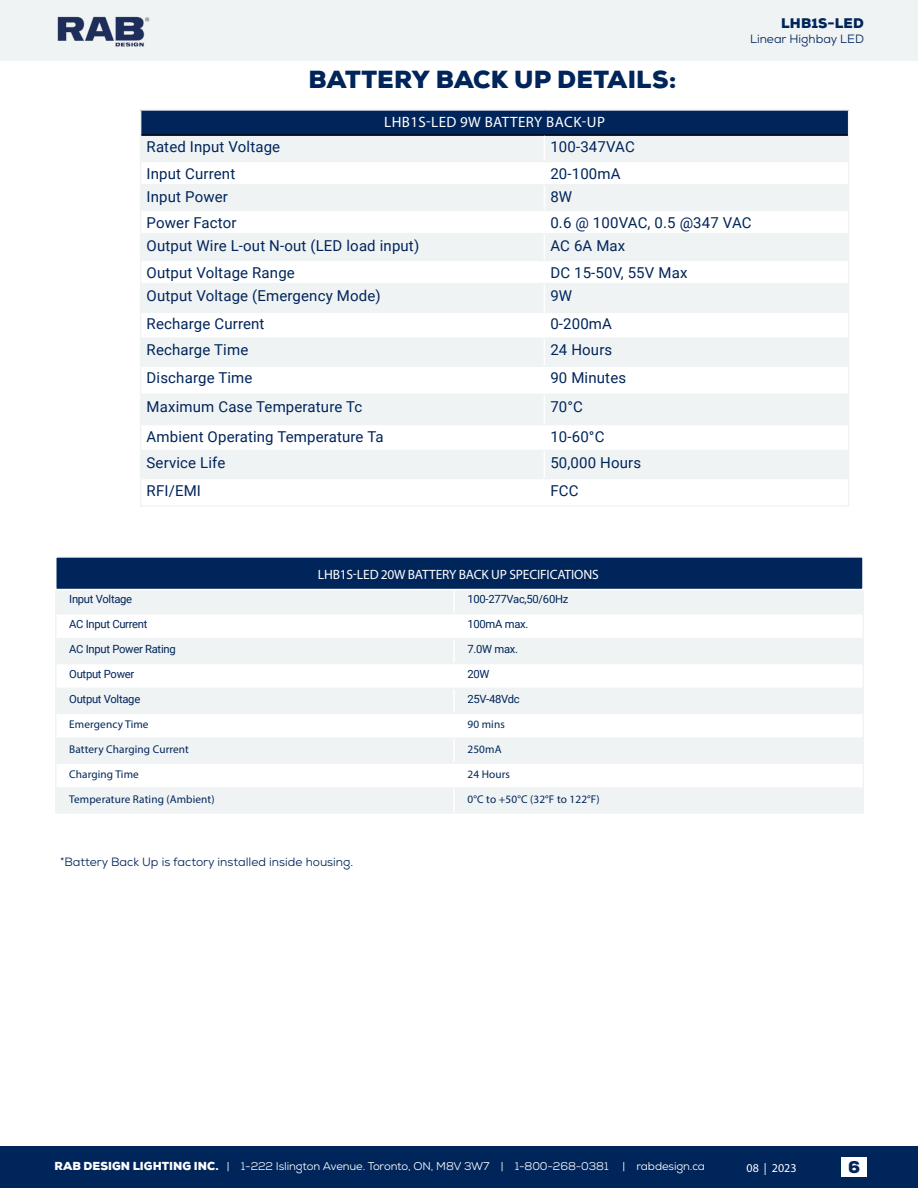
<style>
.page{position:relative;width:918px;height:1188px;background:#fff}
.page>*{position:absolute;margin:0;border:0;box-sizing:border-box;transform-origin:0 0}
.t1{font:900 24px "Nexa";letter-spacing:.005em;color:#00255a}
.t2{font:900 16.5px "Nexa";color:#00255a}
.t3{font:15px "Roboto";letter-spacing:.01em;color:#00255a}
.t4{font:15px "Myriad Pro";letter-spacing:.03em;color:#fff}
.t5{font:13.5px "Myriad Pro";letter-spacing:-.01em;color:#fff}
.t6{font:900 13.5px "Nexa";letter-spacing:.015em;color:#00255a}
.t7{font:12px "Nexa";color:#00255a}
.t8{font:12px "Myriad Pro";color:#fff}
.t9{font:11.25px "Roboto";letter-spacing:-.025em;color:#00255a}
.t10{font:11.25px "Myriad Pro";letter-spacing:.01em;color:#00255a}
.t11{font:11.25px "Nexa";letter-spacing:-.01em;color:#fff}
.s1{font-weight:900}
</style>
<div class="page">
<div style="left:0;top:1147px;width:918px;height:41px;background:#00255a"></div>
<div style="left:0;top:0;width:918px;height:60px;background:#f0f3f4"></div>
<img style="left:57px;top:17px;width:93px;height:30px">
<div style="left:841px;top:1158px;width:26px;height:19px;background:#fff"></div>
<div style="left:141px;top:110px;width:708px;height:25px;background:#00255a"></div>
<svg style="left:141px;top:136px;width:707px;height:342px;fill:#f0f3f4"></svg>
<hr style="left:140px;top:109px;width:404px;height:2px;background:#f0f3f4">
<hr style="left:544px;top:109px;width:305px;height:2px;background:#f0f3f4">
<svg style="left:140px;top:111px;width:1px;height:283px"></svg>
<svg style="left:848px;top:111px;width:1px;height:283px"></svg>
<hr style="left:140px;top:394px;width:1px;height:31px;background:#f0f3f4">
<hr style="left:848px;top:394px;width:1px;height:31px;background:#f0f3f4">
<svg style="left:140px;top:425px;width:1px;height:80px"></svg>
<svg style="left:848px;top:425px;width:1px;height:80px"></svg>
<hr style="left:140px;top:505px;width:404px;height:2px;background:#f0f3f4">
<hr style="left:544px;top:505px;width:305px;height:2px;background:#f0f3f4">
<hr style="left:141px;top:134px;width:403px;height:2px;background:#000">
<hr style="left:544px;top:134px;width:304px;height:2px;background:#000">
<svg style="left:544px;top:136px;width:1px;height:342px"></svg>
<hr style="left:141px;top:161px;width:403px;height:1px;background:#f0f3f4">
<hr style="left:544px;top:161px;width:304px;height:1px;background:#f0f3f4">
<hr style="left:141px;top:184px;width:403px;height:2px;background:#f0f3f4">
<hr style="left:544px;top:184px;width:304px;height:2px;background:#f0f3f4">
<hr style="left:141px;top:210px;width:403px;height:1px;background:#f0f3f4">
<hr style="left:544px;top:210px;width:304px;height:1px;background:#f0f3f4">
<hr style="left:141px;top:233px;width:403px;height:1px;background:#f0f3f4">
<hr style="left:544px;top:233px;width:304px;height:1px;background:#f0f3f4">
<hr style="left:141px;top:260px;width:403px;height:1px;background:#f0f3f4">
<hr style="left:544px;top:260px;width:304px;height:1px;background:#f0f3f4">
<hr style="left:141px;top:283px;width:403px;height:1px;background:#f0f3f4">
<hr style="left:544px;top:283px;width:304px;height:1px;background:#f0f3f4">
<hr style="left:141px;top:311px;width:403px;height:2px;background:#f0f3f4">
<hr style="left:544px;top:311px;width:304px;height:2px;background:#f0f3f4">
<hr style="left:141px;top:337px;width:403px;height:2px;background:#f0f3f4">
<hr style="left:544px;top:337px;width:304px;height:2px;background:#f0f3f4">
<hr style="left:141px;top:365px;width:403px;height:2px;background:#f0f3f4">
<hr style="left:544px;top:365px;width:304px;height:2px;background:#f0f3f4">
<hr style="left:141px;top:394px;width:403px;height:1px;background:#f0f3f4">
<hr style="left:544px;top:394px;width:304px;height:1px;background:#f0f3f4">
<hr style="left:141px;top:424px;width:403px;height:1px;background:#f0f3f4">
<hr style="left:544px;top:424px;width:304px;height:1px;background:#f0f3f4">
<hr style="left:141px;top:450px;width:403px;height:1px;background:#f0f3f4">
<hr style="left:544px;top:450px;width:304px;height:1px;background:#f0f3f4">
<hr style="left:141px;top:478px;width:403px;height:1px;background:#f0f3f4">
<hr style="left:544px;top:478px;width:304px;height:1px;background:#f0f3f4">
<svg style="left:57px;top:590px;width:805px;height:222px;fill:#f0f3f4"></svg>
<hr style="left:55px;top:590px;width:2px;height:24px;background:#f0f3f4">
<hr style="left:862px;top:590px;width:2px;height:24px;background:#f0f3f4">
<hr style="left:55px;top:614px;width:2px;height:25px;background:#f0f3f4">
<hr style="left:862px;top:614px;width:2px;height:25px;background:#f0f3f4">
<hr style="left:55px;top:639px;width:2px;height:25px;background:#f0f3f4">
<hr style="left:862px;top:639px;width:2px;height:25px;background:#f0f3f4">
<hr style="left:55px;top:664px;width:2px;height:24px;background:#f0f3f4">
<hr style="left:862px;top:664px;width:2px;height:24px;background:#f0f3f4">
<hr style="left:55px;top:688px;width:2px;height:25px;background:#f0f3f4">
<hr style="left:862px;top:688px;width:2px;height:25px;background:#f0f3f4">
<hr style="left:55px;top:713px;width:2px;height:25px;background:#f0f3f4">
<hr style="left:862px;top:713px;width:2px;height:25px;background:#f0f3f4">
<hr style="left:55px;top:738px;width:2px;height:25px;background:#f0f3f4">
<hr style="left:862px;top:738px;width:2px;height:25px;background:#f0f3f4">
<hr style="left:55px;top:763px;width:2px;height:25px;background:#f0f3f4">
<hr style="left:862px;top:763px;width:2px;height:25px;background:#f0f3f4">
<hr style="left:55px;top:788px;width:2px;height:24px;background:#f0f3f4">
<hr style="left:862px;top:788px;width:2px;height:24px;background:#f0f3f4">
<hr style="left:55px;top:812px;width:399px;height:2px;background:#f0f3f4">
<hr style="left:454px;top:812px;width:410px;height:2px;background:#f0f3f4">
<hr style="left:453px;top:590px;width:2px;height:23px;background:#fff">
<hr style="left:453px;top:614px;width:2px;height:24px;background:#fff">
<hr style="left:453px;top:639px;width:2px;height:24px;background:#fff">
<hr style="left:453px;top:664px;width:2px;height:24px;background:#fff">
<hr style="left:453px;top:689px;width:2px;height:24px;background:#fff">
<hr style="left:453px;top:714px;width:2px;height:23px;background:#fff">
<hr style="left:453px;top:739px;width:2px;height:23px;background:#fff">
<hr style="left:453px;top:764px;width:2px;height:23px;background:#fff">
<hr style="left:453px;top:789px;width:2px;height:23px;background:#fff">
<hr style="left:57px;top:613px;width:397px;height:1px;background:#f0f3f4">
<hr style="left:454px;top:613px;width:409px;height:1px;background:#f0f3f4">
<hr style="left:57px;top:638px;width:397px;height:1px;background:#f0f3f4">
<hr style="left:454px;top:638px;width:409px;height:1px;background:#f0f3f4">
<hr style="left:57px;top:663px;width:397px;height:1px;background:#f0f3f4">
<hr style="left:454px;top:663px;width:409px;height:1px;background:#f0f3f4">
<hr style="left:57px;top:688px;width:397px;height:1px;background:#f0f3f4">
<hr style="left:454px;top:688px;width:409px;height:1px;background:#f0f3f4">
<hr style="left:57px;top:713px;width:397px;height:1px;background:#f0f3f4">
<hr style="left:454px;top:713px;width:409px;height:1px;background:#f0f3f4">
<hr style="left:57px;top:737px;width:397px;height:2px;background:#f0f3f4">
<hr style="left:454px;top:737px;width:409px;height:2px;background:#f0f3f4">
<hr style="left:57px;top:762px;width:397px;height:2px;background:#f0f3f4">
<hr style="left:454px;top:762px;width:409px;height:2px;background:#f0f3f4">
<hr style="left:57px;top:787px;width:397px;height:2px;background:#f0f3f4">
<hr style="left:454px;top:787px;width:409px;height:2px;background:#f0f3f4">
<div style="left:55px;top:556px;width:809px;height:34px;background:#00255a;border:2px solid #fff"></div>
<h1 class="t1" style="left:309px;top:63px;width:369px">BATTERY BACK UP DETAILS:</h1>
<p class="t4" style="left:384px;top:113px;width:222px">LHB1S-LED 9W BATTERY BACK-UP</p>
<p class="t6" style="left:781px;top:14px;width:84px">LHB1S-LED</p>
<p class="t7" style="left:750px;top:31px;width:115px">Linear Highbay LED</p>
<p class="t3" style="left:147px;top:137px;width:135px">Rated Input Voltage</p>
<p class="t3" style="left:550px;top:137px;width:86px">100-347VAC</p>
<p class="t3" style="left:147px;top:163px;width:90px">Input Current</p>
<p class="t3" style="left:550px;top:163px;width:72px">20-100mA</p>
<p class="t3" style="left:147px;top:186px;width:83px">Input Power</p>
<p class="t3" style="left:550px;top:186px;width:23px">8W</p>
<p class="t3" style="left:147px;top:212px;width:91px">Power Factor</p>
<p class="t3" style="left:550px;top:212px;width:203px">0.6 @ 100VAC, 0.5 @347 VAC</p>
<p class="t3" style="left:147px;top:235px;width:274px">Output Wire L-out N-out (LED load input)</p>
<p class="t3" style="left:550px;top:235px;width:76px">AC 6A Max</p>
<p class="t3" style="left:147px;top:262px;width:150px">Output Voltage Range</p>
<p class="t3" style="left:550px;top:262px;width:139px">DC 15-50V, 55V Max</p>
<p class="t3" style="left:147px;top:285px;width:236px">Output Voltage (Emergency Mode)</p>
<p class="t3" style="left:550px;top:285px;width:23px">9W</p>
<p class="t3" style="left:147px;top:314px;width:119px">Recharge Current</p>
<p class="t3" style="left:550px;top:314px;width:63px">0-200mA</p>
<p class="t3" style="left:147px;top:340px;width:103px">Recharge Time</p>
<p class="t3" style="left:550px;top:340px;width:63px">24 Hours</p>
<p class="t3" style="left:147px;top:368px;width:107px">Discharge Time</p>
<p class="t3" style="left:550px;top:368px;width:77px">90 Minutes</p>
<p class="t3" style="left:147px;top:396px;width:217px">Maximum Case Temperature Tc</p>
<p class="t3" style="left:550px;top:396px;width:34px">70°C</p>
<p class="t3" style="left:147px;top:426px;width:239px">Ambient Operating Temperature Ta</p>
<p class="t3" style="left:550px;top:426px;width:56px">10-60°C</p>
<p class="t3" style="left:147px;top:452px;width:80px">Service Life</p>
<p class="t3" style="left:550px;top:452px;width:92px">50,000 Hours</p>
<p class="t3" style="left:147px;top:480px;width:56px">RFI/EMI</p>
<p class="t3" style="left:550px;top:480px;width:30px">FCC</p>
<p class="t5" style="left:318px;top:566px;width:283px">LHB1S-LED 20W BATTERY BACK UP SPECIFICATIONS</p>
<p class="t9" style="left:69px;top:592px;width:64px">Input Voltage</p>
<p class="t9" style="left:468px;top:592px;width:102px">100-277Vac,50/60Hz</p>
<p class="t9" style="left:69px;top:616px;width:80px">AC Input Current</p>
<p class="t9" style="left:468px;top:616px;width:62px">100mA max.</p>
<p class="t9" style="left:69px;top:641px;width:108px">AC Input Power Rating</p>
<p class="t9" style="left:468px;top:641px;width:52px">7.0W max.</p>
<p class="t9" style="left:69px;top:666px;width:67px">Output Power</p>
<p class="t9" style="left:468px;top:666px;width:24px">20W</p>
<p class="t9" style="left:69px;top:691px;width:73px">Output Voltage</p>
<p class="t9" style="left:468px;top:691px;width:54px">25V-48Vdc</p>
<p class="t10" style="left:69px;top:717px;width:81px">Emergency Time</p>
<p class="t10" style="left:468px;top:717px;width:39px">90 mins</p>
<p class="t10" style="left:69px;top:742px;width:121px">Battery Charging Current</p>
<p class="t10" style="left:468px;top:742px;width:36px">250mA</p>
<p class="t10" style="left:69px;top:767px;width:71px">Charging Time</p>
<p class="t10" style="left:468px;top:767px;width:44px">24 Hours</p>
<p class="t10" style="left:69px;top:792px;width:147px">Temperature Rating (Ambient)</p>
<p class="t10" style="left:468px;top:792px;width:134px">0°C to +50°C (32°F to 122°F)</p>
<p class="t7" style="left:60px;top:854px;width:295px">*Battery Back Up is factory installed inside housing.</p>
<p class="t11" style="left:55px;top:1159px;width:652px"><span class="s1">RAB DESIGN LIGHTING INC.</span> | 1-222 Islington Avenue. Toronto, ON, M8V 3W7 | 1-800-268-0381 | rabdesign.ca</p>
<p class="t8" style="left:747px;top:1160px;width:51px">08 | 2023</p>
<p class="t2" style="left:848px;top:1156px;width:13px">6</p>
</div>
